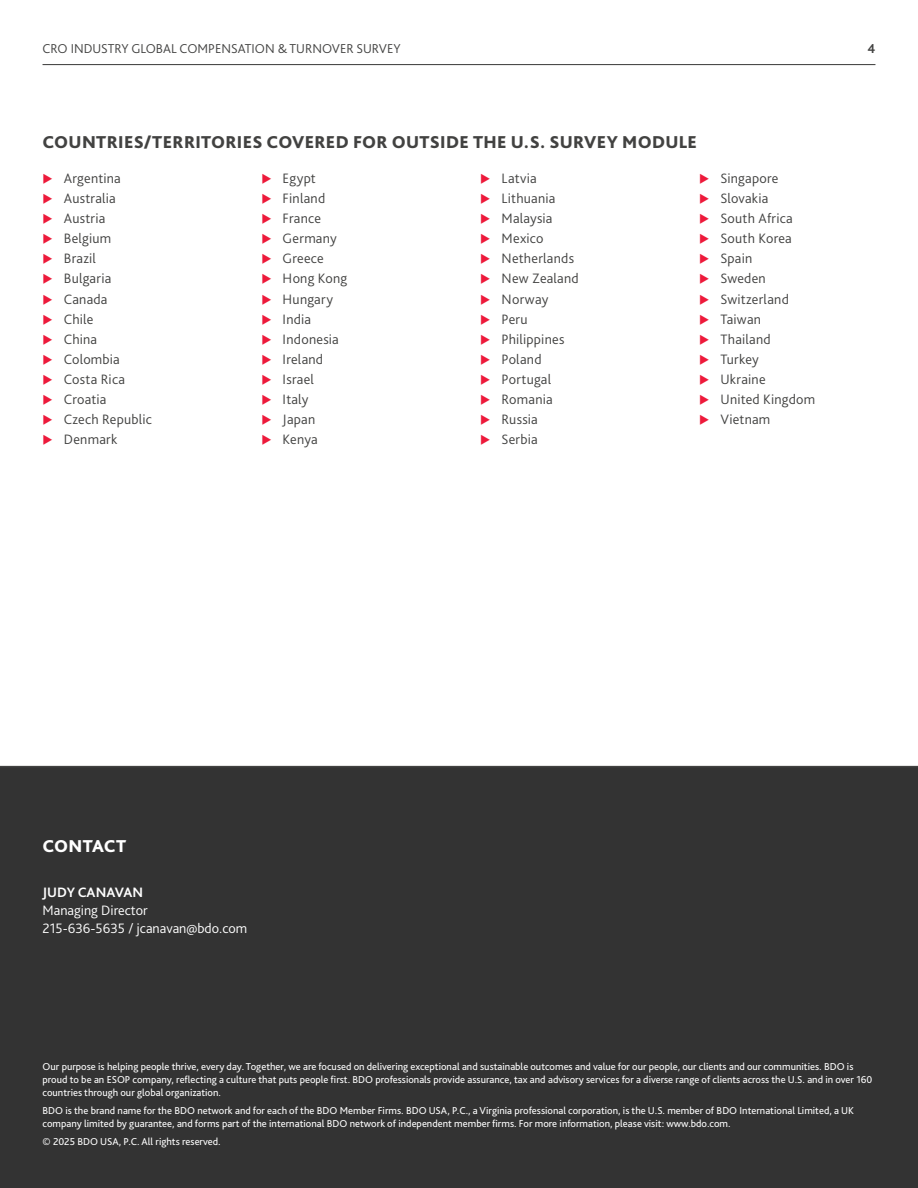
<style>
.page{position:relative;width:918px;height:1188px;background:#fff}
.page>*{position:absolute;margin:0;border:0;box-sizing:border-box;transform-origin:0 0}
.t1{font:800 18px "Bliss Pro";letter-spacing:.015em;color:#424241}
.t2{font:800 18px "Bliss Pro";letter-spacing:.01em;color:#fff}
.t3{font:300 14.25px/20.1px "Bliss Pro";letter-spacing:.015em;color:#424241}
.t4{font:300 14.25px/18px "Bliss Pro";color:#fff}
.t5{font:700 14.25px "Bliss Pro";color:#fff}
.t6{font:300 13.5px "Bliss Pro";color:#424241}
.t7{font:700 13.5px "Bliss Pro";color:#424241}
.t8{font:10.5px/12.6px "Bliss Pro";color:#fff}
</style>
<div class="page">
<div style="left:0;top:766px;width:918px;height:422px;background:#333"></div>
<hr style="left:43px;top:64px;width:832px;height:1px;background:#424241">
<p class="t6" style="left:43px;top:40px;width:360px">CRO INDUSTRY GLOBAL COMPENSATION &amp; TURNOVER SURVEY</p>
<p class="t7" style="left:868px;top:40px;width:9px">4</p>
<h1 class="t1" style="left:43px;top:131px;width:656px">COUNTRIES/TERRITORIES COVERED FOR OUTSIDE THE U.S. SURVEY MODULE</h1>
<h2 class="t3" style="left:64px;top:168px;width:90px">Argentina<br>Australia<br>Austria<br>Belgium<br>Brazil<br>Bulgaria<br>Canada<br>Chile<br>China<br>Colombia<br>Costa Rica<br>Croatia<br>Czech Republic<br>Denmark</h2>
<h2 class="t3" style="left:283px;top:168px;width:66px">Egypt<br>Finland<br>France<br>Germany<br>Greece<br>Hong Kong<br>Hungary<br>India<br>Indonesia<br>Ireland<br>Israel<br>Italy<br>Japan<br>Kenya</h2>
<h2 class="t3" style="left:502px;top:168px;width:79px">Latvia<br>Lithuania<br>Malaysia<br>Mexico<br>Netherlands<br>New Zealand<br>Norway<br>Peru<br>Philippines<br>Poland<br>Portugal<br>Romania<br>Russia<br>Serbia</h2>
<h2 class="t3" style="left:720px;top:168px;width:96px">Singapore<br>Slovakia<br>South Africa<br>South Korea<br>Spain<br>Sweden<br>Switzerland<br>Taiwan<br>Thailand<br>Turkey<br>Ukraine<br>United Kingdom<br>Vietnam</h2>
<h1 class="t2" style="left:43px;top:834px;width:85px">CONTACT</h1>
<h2 class="t5" style="left:43px;top:883px;width:102px">JUDY CANAVAN</h2>
<h2 class="t4" style="left:43px;top:901px;width:206px">Managing Director<br>215-636-5635 / jcanavan@bdo.com</h2>
<p class="t8" style="left:43px;top:1060px;width:831px">Our purpose is helping people thrive, every day. Together, we are focused on delivering exceptional and sustainable outcomes and value for our people, our clients and our communities. BDO is proud to be an ESOP company, reflecting a culture that puts people first. BDO professionals provide assurance, tax and advisory services for a diverse range of clients across the U.S. and in over 160 countries through our global organization.</p>
<p class="t8" style="left:43px;top:1104px;width:813px">BDO is the brand name for the BDO network and for each of the BDO Member Firms. BDO USA, P.C., a Virginia professional corporation, is the U.S. member of BDO International Limited, a UK company limited by guarantee, and forms part of the international BDO network of independent member firms. For more information, please visit: www.bdo.com.</p>
<p class="t8" style="left:43px;top:1135px;width:180px">© 2025 BDO USA, P.C. All rights reserved.</p>
</div>
